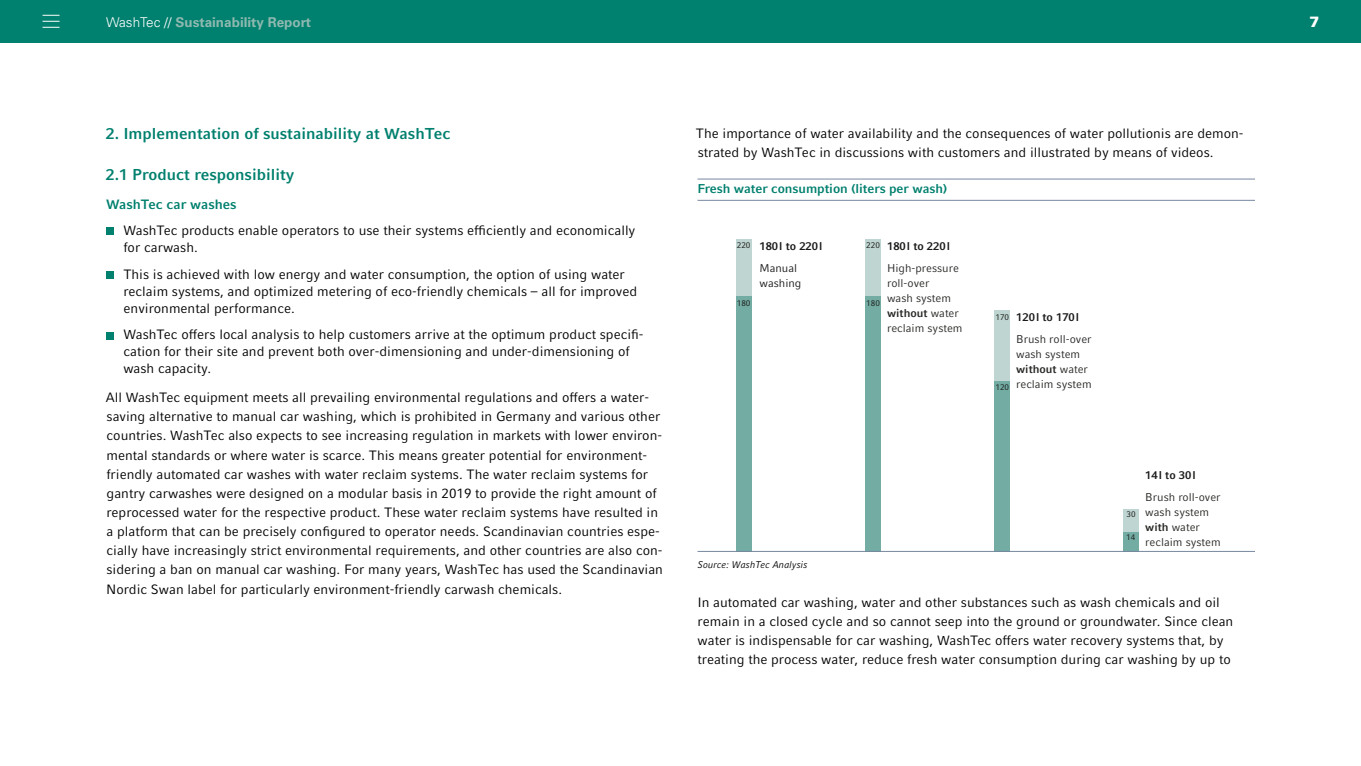
<style>
.page{position:relative;width:1361px;height:766px;background:#fff}
.page>*{position:absolute;margin:0;border:0;box-sizing:border-box;transform-origin:0 0}
.t1{font:700 15.75px "Compatil Fact LT Pro";color:#00806e}
.t2{font:900 15px "Univers LT";color:#fff}
.t3{font:13.5px/19.2px "Compatil Fact LT Pro";color:#000}
.t4{font:700 13.5px "Univers LT";color:#8fb9b1}
.t5{font:700 13.5px "Compatil Fact LT Pro";color:#00806e}
.t6{font:700 12.75px "Compatil Fact LT Pro";letter-spacing:-.005em;color:#00806e}
.t7{font:11.25px/14.9px "Compatil Fact LT Pro";color:#272725}
.t8{font:700 11.25px "Compatil Fact LT Pro";color:#1b1a19}
.t9{font:11.25px/14.9px "Compatil Fact LT Pro";color:#1b1a19}
.t10{font:italic 9.75px "Compatil Fact LT Pro";color:#030405}
.t11{font:8.25px "Compatil Fact LT Pro";color:#1b1b19}
.s1{font-weight:300;color:#fff}
.s2{font-weight:700}
</style>
<div class="page">
<div style="left:0;top:0;width:1361px;height:43px;background:#00806e"></div>
<svg style="left:43px;top:15px;width:17px;height:13px"></svg>
<div style="left:106px;top:228px;width:8px;height:7px;background:#00806e"></div>
<div style="left:106px;top:271px;width:8px;height:8px;background:#00806e"></div>
<div style="left:106px;top:332px;width:8px;height:7px;background:#00806e"></div>
<div style="left:1123px;top:508px;width:15px;height:43px;background:#bfd5d1"></div>
<hr style="left:697px;top:179px;width:557px;height:1px;background:#77889f">
<hr style="left:697px;top:200px;width:557px;height:1px;background:#77889f">
<div style="left:736px;top:239px;width:15px;height:312px;background:#bfd5d1"></div>
<div style="left:736px;top:296px;width:15px;height:255px;background:#73aca3"></div>
<div style="left:865px;top:239px;width:15px;height:312px;background:#bfd5d1"></div>
<div style="left:865px;top:296px;width:15px;height:255px;background:#73aca3"></div>
<div style="left:994px;top:310px;width:15px;height:241px;background:#bfd5d1"></div>
<div style="left:994px;top:381px;width:15px;height:170px;background:#73aca3"></div>
<div style="left:1123px;top:531px;width:15px;height:20px;background:#73aca3"></div>
<hr style="left:697px;top:551px;width:557px;height:1px;background:#77889f">
<p class="t4" style="left:106px;top:14px;width:206px"><span class="s1">WashTec //</span> Sustainability Report</p>
<p class="t1" style="left:106px;top:125px;width:346px">2. Implementation of sustainability at WashTec</p>
<p class="t1" style="left:106px;top:165px;width:190px">2.1 Product responsibility</p>
<p class="t5" style="left:106px;top:196px;width:132px">WashTec car washes</p>
<p class="t3" style="left:123px;top:222px;width:514px;line-height:17px">WashTec products enable operators to use their systems efficiently and economically for carwash.</p>
<p class="t3" style="left:123px;top:265px;width:515px;line-height:17px">This is achieved with low energy and water consumption, the option of using water reclaim systems, and optimized metering of eco-friendly chemicals – all for improved environmental performance.</p>
<p class="t3" style="left:123px;top:326px;width:520px;line-height:17px">WashTec offers local analysis to help customers arrive at the optimum product specifi&shy;cation for their site and prevent both over-dimensioning and under-dimensioning of wash capacity.</p>
<p class="t3" style="left:106px;top:388px;width:559px">All WashTec equipment meets all prevailing environmental regulations and offers a water&shy;saving alternative to manual car washing, which is prohibited in Germany and various other countries. WashTec also expects to see increasing regulation in markets with lower environ&shy;mental standards or where water is scarce. This means greater potential for environment&shy;friendly automated car washes with water reclaim systems. The water reclaim systems for gantry carwashes were designed on a modular basis in 2019 to provide the right amount of reprocessed water for the respective product. These water reclaim systems have resulted in a platform that can be precisely configured to operator needs. Scandinavian countries espe&shy;cially have increasingly strict environmental requirements, and other countries are also con&shy;sidering a ban on manual car washing. For many years, WashTec has used the Scandinavian Nordic Swan label for particularly environment-friendly carwash chemicals.</p>
<p class="t3" style="left:696px;top:123px;width:549px">The importance of water availability and the consequences of water pollutionis are demon&shy;strated by WashTec in discussions with customers and illustrated by means of videos.</p>
<p class="t6" style="left:697px;top:181px;width:251px">Fresh water consumption (liters per wash)</p>
<p class="t11" style="left:737px;top:240px;width:15px">220</p>
<p class="t11" style="left:737px;top:298px;width:15px">180</p>
<p class="t8" style="left:759px;top:239px;width:65px">180l to 220l</p>
<p class="t9" style="left:759px;top:260px;width:43px">Manual washing</p>
<p class="t8" style="left:887px;top:239px;width:64px">180l to 220l</p>
<p class="t7" style="left:887px;top:260px;width:77px">High-pressure roll-over<br>wash system <span class="s2">without</span> water reclaim system</p>
<p class="t11" style="left:866px;top:240px;width:15px">220</p>
<p class="t11" style="left:866px;top:298px;width:15px">180</p>
<p class="t8" style="left:1016px;top:310px;width:65px">120l to 170l</p>
<p class="t7" style="left:1016px;top:332px;width:77px">Brush roll-over wash system <span class="s2">without</span> water reclaim system</p>
<p class="t11" style="left:995px;top:312px;width:15px">170</p>
<p class="t11" style="left:995px;top:382px;width:15px">120</p>
<p class="t10" style="left:698px;top:558px;width:111px">Source: WashTec Analysis</p>
<p class="t11" style="left:1126px;top:509px;width:11px">30</p>
<p class="t11" style="left:1126px;top:532px;width:11px">14</p>
<p class="t8" style="left:1145px;top:468px;width:52px">14l to 30l</p>
<p class="t7" style="left:1145px;top:490px;width:77px">Brush roll-over wash system <span class="s2">with</span> water reclaim system</p>
<p class="t3" style="left:697px;top:592px;width:537px">In automated car washing, water and other substances such as wash chemicals and oil remain in a closed cycle and so cannot seep into the ground or groundwater. Since clean water is indispensable for car washing, WashTec offers water recovery systems that, by treating the process water, reduce fresh water consumption during car washing by up to</p>
<p class="t2" style="left:1309px;top:12px;width:12px">7</p>
</div>
